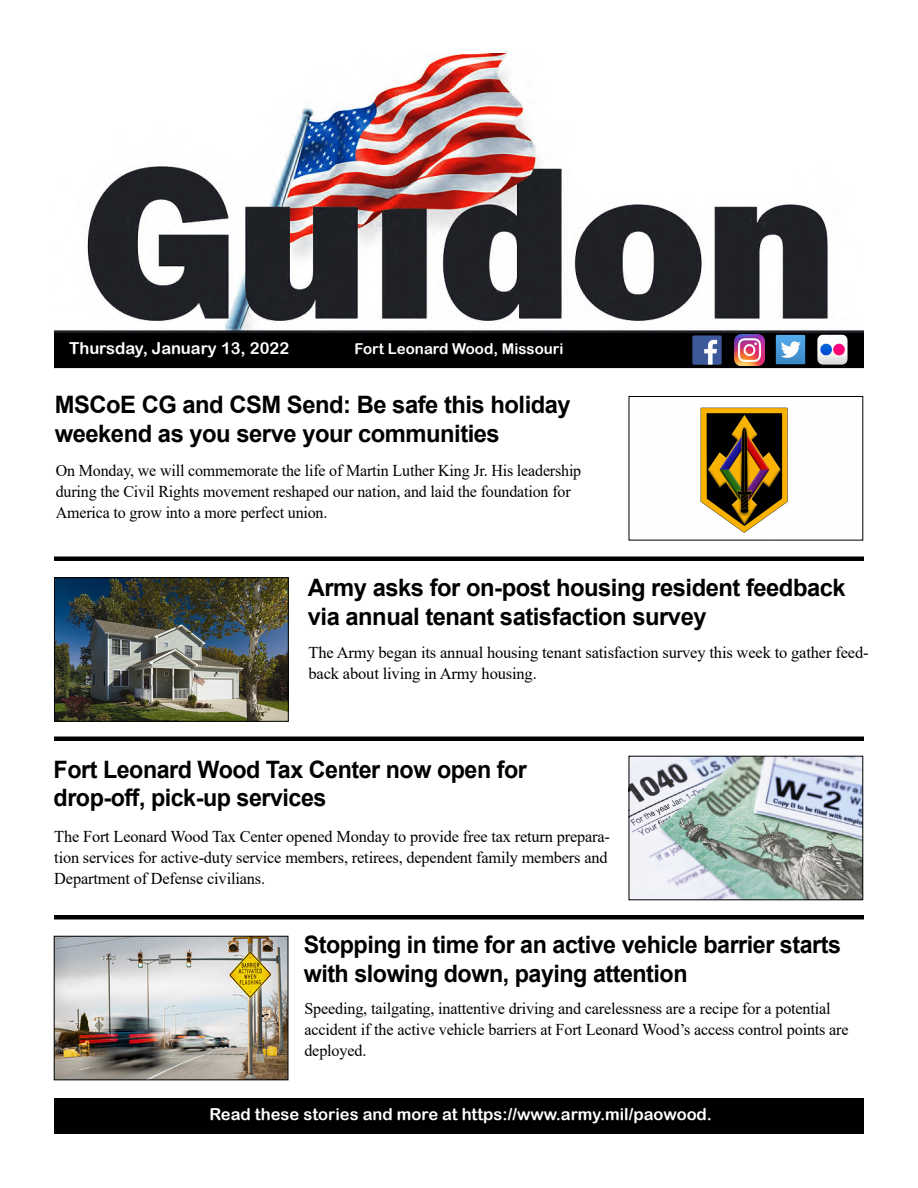
<style>
.page{position:relative;width:918px;height:1188px;background:#fff}
.page>*{position:absolute;margin:0;border:0;box-sizing:border-box;transform-origin:0 0}
.t1{font:700 24px/28.8px "Arial";letter-spacing:-.02em;color:#000}
.t2{font:16.5px/21px "Times New Roman";letter-spacing:-.01em;color:#000}
.t3{font:16.5px "Arial Rounded MT Bold";color:#fff}
.t4{font:15px "Arial Rounded MT Bold";color:#fff}
</style>
<div class="page">
<div style="left:55px;top:331px;width:808px;height:36px;background:#000"></div>
<div style="left:54px;top:330px;width:810px;height:38px;border:2px solid #000"></div>
<img style="left:691px;top:335px;width:32px;height:31px">
<img style="left:54px;top:53px;width:810px;height:280px">
<img style="left:774px;top:334px;width:33px;height:32px">
<img style="left:817px;top:334px;width:32px;height:32px">
<div style="left:55px;top:1099px;width:808px;height:34px;background:#000"></div>
<div style="left:54px;top:1098px;width:810px;height:36px;border:2px solid #000"></div>
<div style="left:54px;top:556px;width:810px;height:5px;border:2px solid #000"></div>
<div style="left:54px;top:736px;width:810px;height:5px;border:2px solid #000"></div>
<div style="left:54px;top:915px;width:810px;height:5px;border:2px solid #000"></div>
<img style="left:734px;top:335px;width:30px;height:30px">
<img style="left:700px;top:407px;width:88px;height:126px">
<div style="left:629px;top:396px;width:234px;height:144px;border:1px solid #000"></div>
<img style="left:631px;top:758px;width:230px;height:140px">
<img style="left:56px;top:580px;width:230px;height:140px">
<div style="left:54px;top:578px;width:234px;height:144px;border:1px solid #000"></div>
<img style="left:56px;top:938px;width:230px;height:140px">
<div style="left:54px;top:936px;width:234px;height:144px;border:1px solid #000"></div>
<p class="t3" style="left:69px;top:338px;width:221px">Thursday, January 13, 2022</p>
<p class="t4" style="left:355px;top:340px;width:210px">Fort Leonard Wood, Missouri</p>
<h1 class="t1" style="left:55px;top:391px;width:518px">MSCoE CG and CSM Send: Be safe this holiday weekend as you serve your communities</h1>
<p class="t2" style="left:56px;top:459px;width:527px">On Monday, we will commemorate the life of Martin Luther King Jr. His leadership during the Civil Rights movement reshaped our nation, and laid the foundation for<br>America to grow into a more perfect union.</p>
<h1 class="t1" style="left:308px;top:574px;width:539px">Army asks for on-post housing resident feedback via annual tenant satisfaction survey</h1>
<p class="t2" style="left:309px;top:641px;width:562px">The Army began its annual housing tenant satisfaction survey this week to gather feed&shy;back about living in Army housing.</p>
<h1 class="t1" style="left:54px;top:755px;width:475px">Fort Leonard Wood Tax Center now open for drop-off, pick-up services</h1>
<p class="t2" style="left:54px;top:826px;width:557px">The Fort Leonard Wood Tax Center opened Monday to provide free tax return prepara&shy;tion services for active-duty service members, retirees, dependent family members and<br>Department of Defense civilians.</p>
<h1 class="t1" style="left:304px;top:931px;width:539px">Stopping in time for an active vehicle barrier starts with slowing down, paying attention</h1>
<p class="t2" style="left:304px;top:997px;width:546px">Speeding, tailgating, inattentive driving and carelessness are a recipe for a potential accident if the active vehicle barriers at Fort Leonard Wood’s access control points are deployed.</p>
<p class="t3" style="left:209px;top:1105px;width:504px">Read these stories and more at https://www.army.mil/paowood.</p>
</div>
